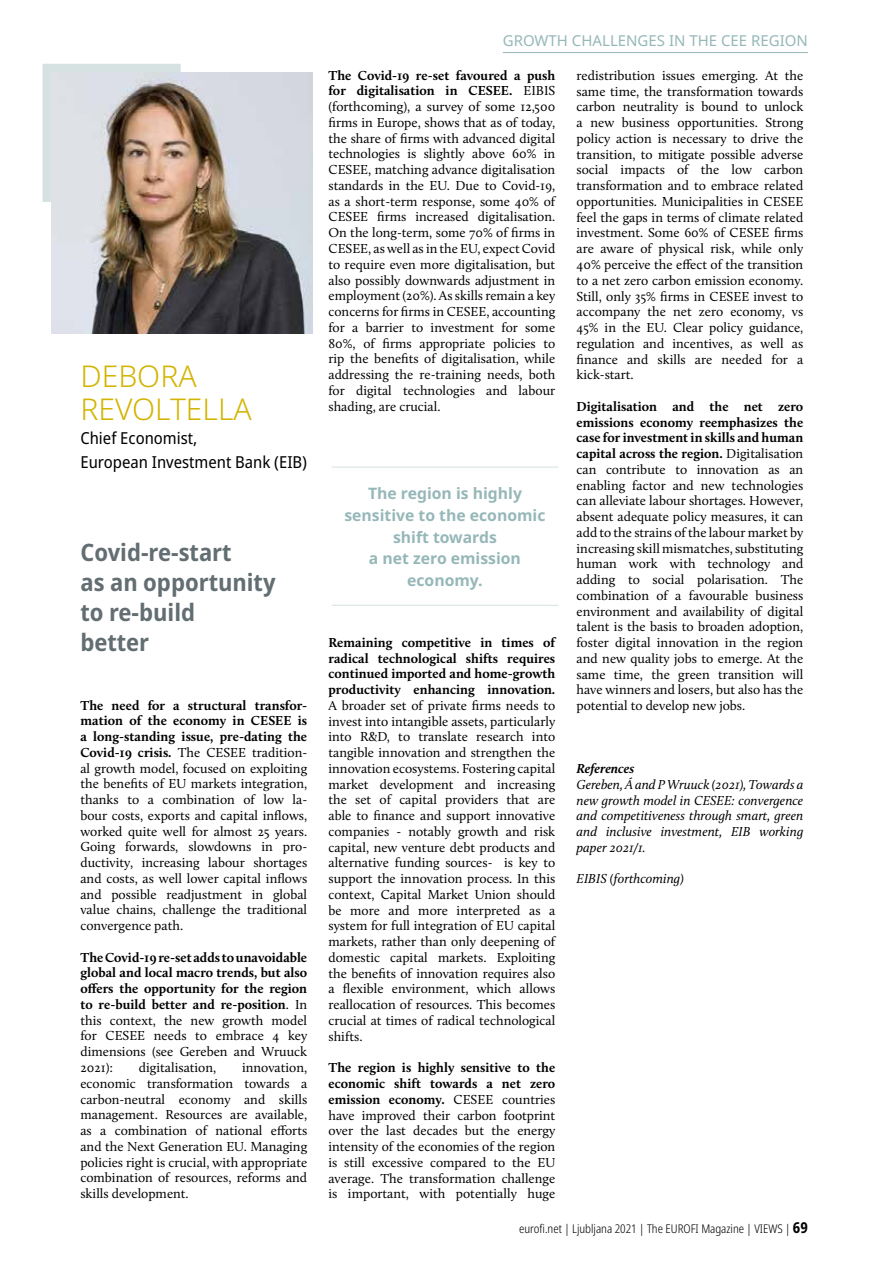
<style>
.page{position:relative;width:893px;height:1263px;background:#fff}
.page>*{position:absolute;margin:0;border:0;box-sizing:border-box;transform-origin:0 0}
.t1{font:300 30px/33px "Noto Sans";color:#d3b400}
.t2{font:700 semi-condensed 24px/30px "Noto Sans";color:#636e73}
.t3{font:semi-condensed 16.5px/24px "Noto Sans";color:#000}
.t4{font:700 15.75px/21.6px "Noto Sans";color:#96b7b8;text-align:center}
.t5{font:15px "Noto Sans";color:#96b7b8}
.t6{font:13.5px/15.8px "Calluna";color:#000;text-align:justify}
.t7{font:700 13.5px/15.8px "Calluna";color:#000;text-align:justify}
.t8{font:italic 13.5px/15.8px "Calluna";color:#000;text-align:justify}
.t9{font:italic 700 13.5px "Calluna";color:#000}
.t10{font:300 condensed 12px "Noto Sans";color:#000}
.s1{font-weight:700}
.s2{font-weight:400}
.s3{font-weight:700;font-size:15px}
</style>
<div class="page">
<hr style="left:503px;top:52px;width:305px;height:1px;background:#96b7b8">
<hr style="left:332px;top:467px;width:226px;height:1px;background:#d6e1e2">
<hr style="left:332px;top:605px;width:226px;height:1px;background:#d6e1e2">
<div style="left:43px;top:64px;width:138px;height:138px;background:#d6e1e2"></div>
<img style="left:51px;top:72px;width:262px;height:262px">
<h1 class="t1" style="left:80px;top:360px;width:173px">DEBORA<br>REVOLTELLA</h1>
<p class="t3" style="left:80px;top:427px;width:228px">Chief Economist,<br>European Investment Bank (EIB)</p>
<h2 class="t2" style="left:80px;top:538px;width:197px">Covid-re-start<br>as an opportunity to re-build<br>better</h2>
<p class="t6" style="left:80px;top:697px;width:228px"><span class="s1">The need for a structural transfor&shy;mation of the economy in CESEE is a long-standing issue, pre-dating the Covid-19 crisis.</span> The CESEE tradition&shy;al growth model, focused on exploiting the benefits of EU markets integration, thanks to a combination of low la&shy;bour costs, exports and capital inflows, worked quite well for almost 25 years.<br>Going forwards, slowdowns in pro&shy;ductivity, increasing labour shortages and costs, as well lower capital inflows and possible readjustment in global value chains, challenge the traditional convergence path.</p>
<p class="t7" style="left:80px;top:949px;width:228px">The Covid-19 re-set adds to unavoidable global and local macro trends, but also offers the opportunity for the region to re-build better and re-position<span class="s2">. In this context, the new growth model for CESEE needs to embrace 4 key dimensions (see Gereben and Wruuck 2021):</span></p>
<p class="t6" style="left:139px;top:1059px;width:79px">digitalisation,</p>
<p class="t6" style="left:80px;top:1059px;width:228px;text-indent:162px">innovation, economic transformation towards a carbon-neutral economy and skills management. Resources are available, as a combination of national efforts and the Next Generation EU. Managing policies right is crucial, with appropriate combination of resources, reforms and skills development.</p>
<p class="t5" style="left:503px;top:30px;width:307px">GROWTH CHALLENGES IN THE CEE REGION</p>
<p class="t6" style="left:328px;top:67px;width:228px"><span class="s1">The Covid-19 re-set favoured a push for digitalisation in CESEE.</span> EIBIS (forthcoming), a survey of some 12,500 firms in Europe, shows that as of today, the share of firms with advanced digital technologies is slightly above 60% in CESEE, matching advance digitalisation standards in the EU. Due to Covid-19, as a short-term response, some 40% of CESEE firms increased digitalisation.<br>On the long-term, some 70% of firms in CESEE, as well as in the EU, expect Covid to require even more digitalisation, but also possibly downwards adjustment in employment (20%). As skills remain a key concerns for firms in CESEE, accounting for a barrier to investment for some 80%, of firms appropriate policies to rip the benefits of digitalisation, while addressing the re-training needs, both for digital technologies and labour shading, are crucial.</p>
<p class="t4" style="left:344px;top:483px;width:203px">The region is highly sensitive to the economic shift towards<br>a net zero emission economy.</p>
<p class="t7" style="left:328px;top:634px;width:228px">Remaining competitive in times of radical technological shifts requires continued imported and home-growth productivity enhancing innovation.</p>
<p class="t6" style="left:328px;top:697px;width:228px">A broader set of private firms needs to invest into intangible assets, particularly into R&amp;D, to translate research into tangible innovation and strengthen the innovation ecosystems. Fostering capital market development and increasing the set of capital providers that are able to finance and support innovative companies - notably growth and risk capital, new venture debt products and alternative funding sources- is key to support the innovation process. In this context, Capital Market Union should be more and more interpreted as a system for full integration of EU capital markets, rather than only deepening of domestic capital markets. Exploiting the benefits of innovation requires also a flexible environment, which allows reallocation of resources. This becomes crucial at times of radical technological shifts.</p>
<p class="t6" style="left:328px;top:1060px;width:228px"><span class="s1">The region is highly sensitive to the economic shift towards a net zero emission economy.</span> CESEE countries have improved their carbon footprint over the last decades but the energy intensity of the economies of the region is still excessive compared to the EU average. The transformation challenge is important, with potentially huge</p>
<p class="t6" style="left:577px;top:67px;width:228px">redistribution issues emerging. At the same time, the transformation towards carbon neutrality is bound to unlock a new business opportunities. Strong policy action is necessary to drive the transition, to mitigate possible adverse social impacts of the low carbon transformation and to embrace related opportunities. Municipalities in CESEE feel the gaps in terms of climate related investment. Some 60% of CESEE firms are aware of physical risk, while only 40% perceive the effect of the transition to a net zero carbon emission economy.<br>Still, only 35% firms in CESEE invest to accompany the net zero economy, vs 45% in the EU. Clear policy guidance, regulation and incentives, as well as finance and skills are needed for a kick-start.</p>
<p class="t6" style="left:577px;top:398px;width:228px"><span class="s1">Digitalisation and the net zero emissions economy reemphasizes the case for investment in skills and human capital across the region.</span> Digitalisation can contribute to innovation as an enabling factor and new technologies can alleviate labour shortages. However, absent adequate policy measures, it can add to the strains of the labour market by increasing skill mismatches, substituting human work with technology and adding to social polarisation. The combination of a favourable business environment and availability of digital talent is the basis to broaden adoption, foster digital innovation in the region and new quality jobs to emerge. At the same time, the green transition will have winners and losers, but also has the potential to develop new jobs.</p>
<p class="t9" style="left:577px;top:760px;width:59px">References</p>
<p class="t8" style="left:577px;top:776px;width:228px">Gereben, Á and P Wruuck (2021), Towards a new growth model in CESEE: convergence and competitiveness through smart, green and inclusive investment, EIB working paper 2021/1.</p>
<p class="t8" style="left:577px;top:871px;width:109px">EIBIS (forthcoming)</p>
<p class="t10" style="left:519px;top:1220px;width:290px">eurofi.net | Ljubljana 2021 | The EUROFI Magazine | VIEWS | <span class="s3">69</span></p>
</div>
